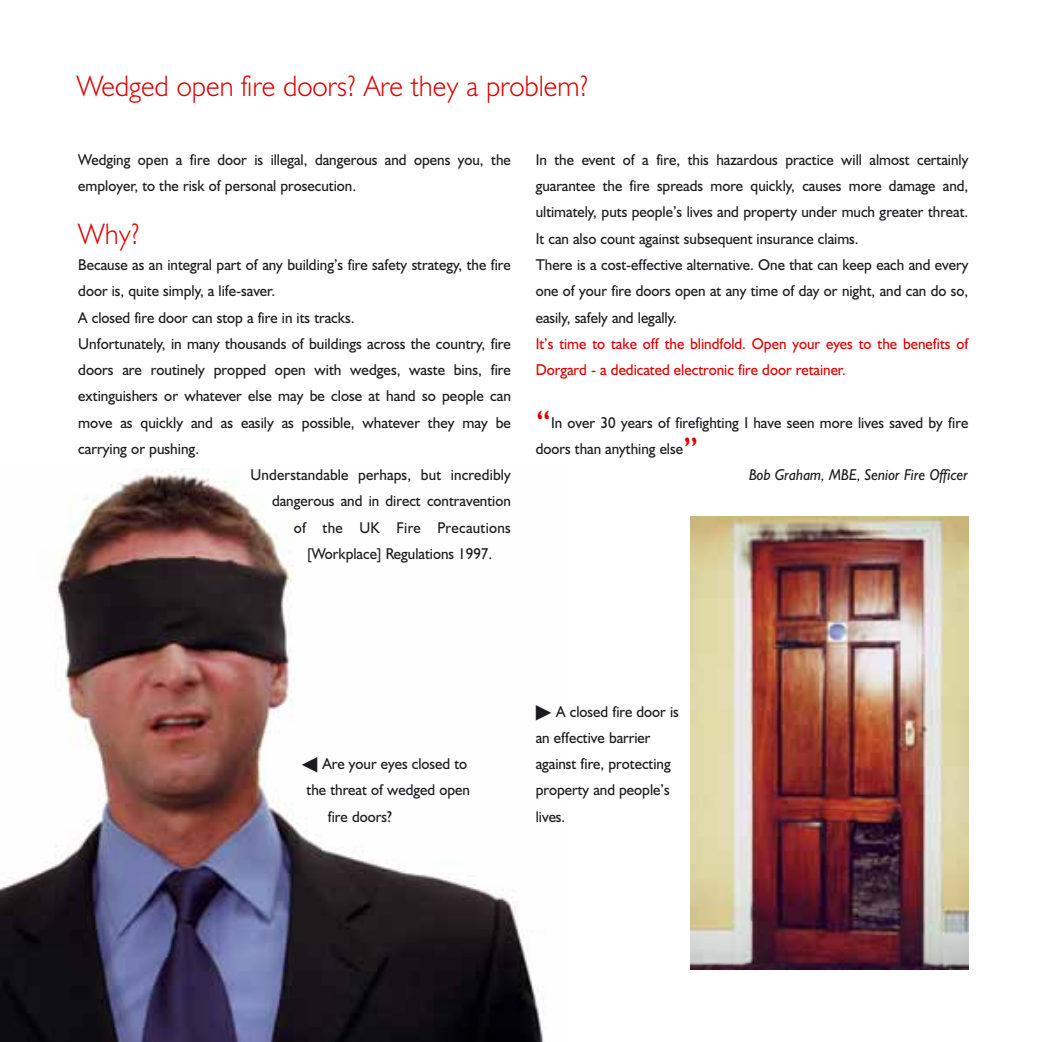
<style>
.page{position:relative;width:1042px;height:1042px;background:#fff}
.page>*{position:absolute;margin:0;border:0;box-sizing:border-box;transform-origin:0 0}
.t1{font:36.75px "Humanist 521";color:#e00000}
.t2{font:300 29.75px "Humanist 521";color:#e00000;scale:.96 1}
.t3{font:15.75px/26.2px "Humanist 521";color:#1b1b1f;scale:.95 1}
.t4{font:15.75px "Humanist 521";color:#1b1b1f;scale:.96 1}
.t5{font:15.75px/26.2px "Humanist 521";color:#e00000;scale:.95 1}
.t6{font:italic 15.75px "Humanist 521 BT";color:#1b1b1f;scale:.95 1}
.t7{font:15.75px "Humanist 521";letter-spacing:.02em;color:#1b1b1f;scale:.95 1}
.s1{font-family:"Universal Newswith Comm Pi"}
</style>
<div class="page">
<img style="left:0;top:468px;width:543px;height:573px">
<img style="left:690px;top:516px;width:278px;height:452px">
<svg style="left:302px;top:757px;width:15px;height:15px"></svg>
<h2 class="t2" style="left:77px;top:76px;width:534px">Wedged open fire doors? Are they a problem?</h2>
<p class="t3" style="left:78px;top:148px;width:457px">Wedging open a fire door is illegal, dangerous and opens you, the employer, to the risk of personal prosecution.</p>
<h2 class="t2" style="left:78px;top:223px;width:66px">Why?</h2>
<p class="t3" style="left:78px;top:253px;width:457px">Because as an integral part of any building’s fire safety strategy, the fire</p>
<p class="t3" style="left:78px;top:279px;width:209px">door is, quite simply, a life-saver.</p>
<p class="t3" style="left:78px;top:306px;width:292px">A closed fire door can stop a fire in its tracks.</p>
<p class="t4" style="left:78px;top:338px;width:452px">Unfortunately, in many thousands of buildings across the country, fire</p>
<p class="t4" style="left:78px;top:364px;width:452px">doors are routinely propped open with wedges, waste bins, fire</p>
<p class="t4" style="left:78px;top:390px;width:452px">extinguishers or whatever else may be close at hand so people can</p>
<p class="t4" style="left:78px;top:417px;width:452px">move as quickly and as easily as possible, whatever they may be</p>
<p class="t4" style="left:78px;top:443px;width:127px">carrying or pushing.</p>
<p class="t3" style="left:250px;top:463px;width:275px">Understandable perhaps, but incredibly</p>
<p class="t3" style="left:272px;top:489px;width:253px">dangerous and in direct contravention</p>
<p class="t7" style="left:294px;top:522px;width:230px">of the UK Fire Precautions</p>
<p class="t3" style="left:307px;top:542px;width:196px">[Workplace] Regulations 1997.</p>
<p class="t3" style="left:535px;top:148px;width:457px">In the event of a fire, this hazardous practice will almost certainly guarantee the fire spreads more quickly, causes more damage and, ultimately, puts people’s lives and property under much greater threat.<br>It can also count against subsequent insurance claims.<br>There is a cost-effective alternative. One that can keep each and every one of your fire doors open at any time of day or night, and can do so, easily, safely and legally.</p>
<p class="t5" style="left:535px;top:332px;width:457px">It’s time to take off the blindfold. Open your eyes to the benefits of<br>Dorgard - a dedicated electronic fire door retainer.</p>
<h1 class="t1" style="left:535px;top:411px;width:17px">“</h1>
<p class="t3" style="left:535px;top:411px;width:457px;text-indent:15px">In over 30 years of firefighting I have seen more lives saved by fire doors than anything else</p>
<h1 class="t1" style="left:683px;top:437px;width:17px">”</h1>
<p class="t6" style="left:748px;top:469px;width:232px">Bob Graham, MBE, Senior Fire Officer</p>
<p class="t3" style="left:322px;top:752px;width:154px">Are your eyes closed to</p>
<p class="t3" style="left:306px;top:778px;width:173px">the threat of wedged open</p>
<p class="t3" style="left:328px;top:804px;width:69px">fire doors?</p>
<p class="t3" style="left:535px;top:699px;width:152px"><span class="s1">-</span> A closed fire door is an effective barrier against fire, protecting property and people’s lives.</p>
</div>
